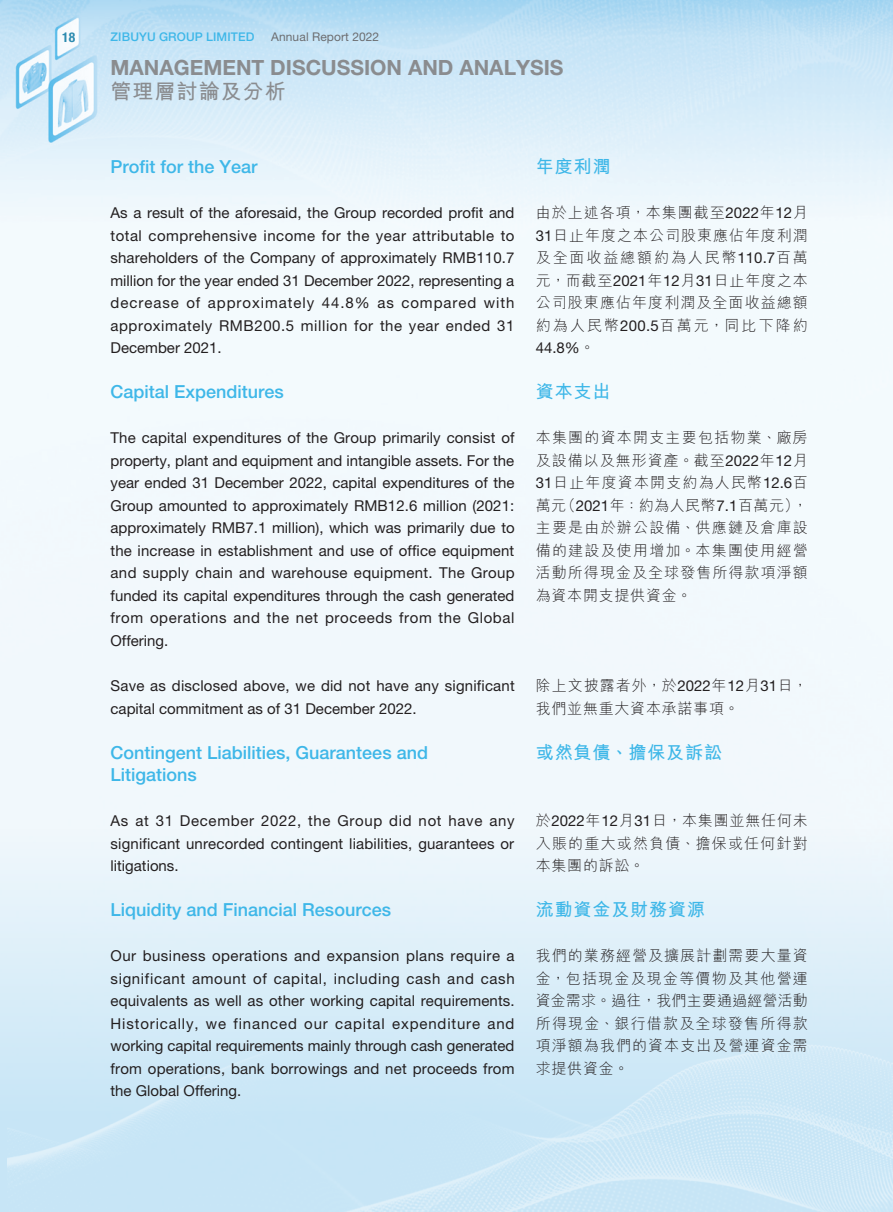
<style>
.page{position:relative;width:893px;height:1212px;background:#fff}
.page>*{position:absolute;margin:0;border:0;box-sizing:border-box;transform-origin:0 0}
.t1{font:700 21px "Helvetica Neue LT Std";color:#8a8c8f}
.t2{font:700 21px "M Hei HK";letter-spacing:.05em;color:#8a8c8f}
._04___H2{font:500 18px/22.5px "Helvetica Neue LT Std";color:#3eb7e8}
._04___H2-2{font:700 18px "M Hei HK";letter-spacing:.05em;color:#3eb7e8}
._01_Body_Text{font:15px/22.5px "Helvetica Neue LT Std";letter-spacing:.01em;color:#231f20;text-align:justify}
._01_Body_Text-2{font:300 15px/22.5px "M Hei HK";letter-spacing:.07em;color:#231f20;text-align:justify}
._01_Body_Text-3{font:300 15px/22.5px "M Hei HK";letter-spacing:.05em;color:#231f20}
.t3{font:700 condensed 13.5px "Helvetica Neue LT Std";color:#2c8bb0}
.t4{font:500 12px "Helvetica Neue LT Std";letter-spacing:.01em;color:#3eb7e8}
.t5{font:12px "Helvetica Neue LT Std";letter-spacing:.01em;color:#6c6d70}
.s1{font-family:"Helvetica Neue LT Std";font-weight:400}
</style>
<div class="page">
<img style="left:0;top:0;width:893px;height:816px">
<img style="left:8px;top:816px;width:885px;height:396px">
<p class="t3" style="left:62px;top:29px;width:14px">18</p>
<p class="t4" style="left:111px;top:30px;width:145px">ZIBUYU GROUP LIMITED</p>
<p class="t5" style="left:271px;top:30px;width:109px">Annual Report 2022</p>
<h1 class="t1" style="left:110px;top:55px;width:455px">MANAGEMENT DISCUSSION AND ANALYSIS</h1>
<h1 class="t2" style="left:110px;top:76px;width:177px">管理層討論及分析</h1>
<p class="_04___H2" style="left:111px;top:156px;width:149px">Profit for the Year</p>
<p class="_01_Body_Text" style="left:111px;top:202px;width:406px">As a result of the aforesaid, the Group recorded profit and total comprehensive income for the year attributable to shareholders of the Company of approximately RMB110.7 million for the year ended 31 December 2022, representing a decrease of approximately 44.8% as compared with approximately RMB200.5 million for the year ended 31<br>December 2021.</p>
<p class="_04___H2" style="left:111px;top:381px;width:175px">Capital Expenditures</p>
<p class="_01_Body_Text" style="left:111px;top:427px;width:406px">The capital expenditures of the Group primarily consist of property, plant and equipment and intangible assets. For the year ended 31 December 2022, capital expenditures of the Group amounted to approximately RMB12.6 million (2021: approximately RMB7.1 million), which was primarily due to the increase in establishment and use of office equipment and supply chain and warehouse equipment. The Group funded its capital expenditures through the cash generated from operations and the net proceeds from the Global Offering.</p>
<p class="_01_Body_Text" style="left:111px;top:674px;width:406px">Save as disclosed above, we did not have any significant capital commitment as of 31 December 2022.</p>
<p class="_04___H2" style="left:111px;top:741px;width:319px">Contingent Liabilities, Guarantees and<br>Litigations</p>
<p class="_01_Body_Text" style="left:111px;top:809px;width:406px">As at 31 December 2022, the Group did not have any significant unrecorded contingent liabilities, guarantees or litigations.</p>
<p class="_04___H2" style="left:111px;top:898px;width:282px">Liquidity and Financial Resources</p>
<p class="_01_Body_Text" style="left:111px;top:944px;width:406px">Our business operations and expansion plans require a significant amount of capital, including cash and cash equivalents as well as other working capital requirements.<br>Historically, we financed our capital expenditure and working capital requirements mainly through cash generated from operations, bank borrowings and net proceeds from the Global Offering.</p>
<p class="_04___H2-2" style="left:536px;top:154px;width:76px">年度利潤</p>
<p class="_01_Body_Text-2" style="left:536px;top:201px;width:274px">由於上述各項，本集團截至<span class="s1">2022</span>年<span class="s1">12</span>月<span class="s1">31</span>日止年度之本公司股東應佔年度利潤及全面收益總額約為人民幣<span class="s1">110.7</span>百萬元，而截至<span class="s1">2021</span>年<span class="s1">12</span>月<span class="s1">31</span>日止年度之本公司股東應佔年度利潤及全面收益總額約為人民幣<span class="s1">200.5</span>百萬元，同比下降約<span class="s1">44.8%</span>。</p>
<p class="_04___H2-2" style="left:536px;top:379px;width:76px">資本支出</p>
<p class="_01_Body_Text-2" style="left:536px;top:426px;width:274px">本集團的資本開支主要包括物業、廠房及設備以及無形資產。截至<span class="s1">2022</span>年<span class="s1">12</span>月<span class="s1">31</span>日止年度資本開支約為人民幣<span class="s1">12.6</span>百萬元（<span class="s1">2021</span>年：約為人民幣<span class="s1">7.1</span>百萬元），主要是由於辦公設備、供應鏈及倉庫設備的建設及使用增加。本集團使用經營活動所得現金及全球發售所得款項淨額為資本開支提供資金。</p>
<p class="_01_Body_Text-3" style="left:536px;top:674px;width:274px">除上文披露者外，於<span class="s1">2022</span>年<span class="s1">12</span>月<span class="s1">31</span>日，我們並無重大資本承諾事項。</p>
<p class="_04___H2-2" style="left:536px;top:739px;width:188px">或然負債、擔保及訴訟</p>
<p class="_01_Body_Text-2" style="left:536px;top:809px;width:274px">於<span class="s1">2022</span>年<span class="s1">12</span>月<span class="s1">31</span>日，本集團並無任何未入賬的重大或然負債、擔保或任何針對本集團的訴訟。</p>
<p class="_04___H2-2" style="left:536px;top:896px;width:171px">流動資金及財務資源</p>
<p class="_01_Body_Text-2" style="left:536px;top:944px;width:274px">我們的業務經營及擴展計劃需要大量資金，包括現金及現金等價物及其他營運資金需求。過往，我們主要通過經營活動所得現金、銀行借款及全球發售所得款項淨額為我們的資本支出及營運資金需求提供資金。</p>
</div>
